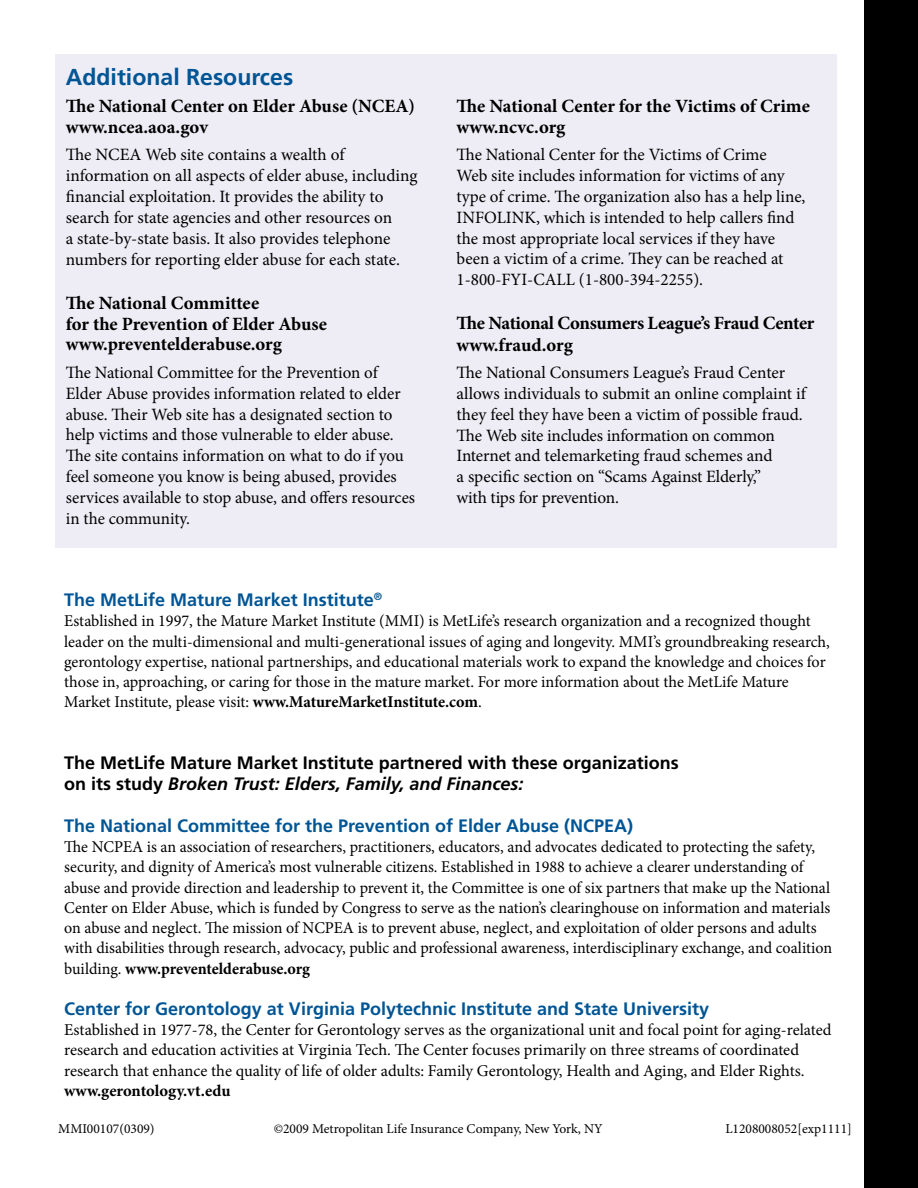
<style>
.page{position:relative;width:918px;height:1188px;background:#fff}
.page>*{position:absolute;margin:0;border:0;box-sizing:border-box;transform-origin:0 0}
.t1{font:700 23.1px "Frutiger";color:#005595}
.t2{font:700 18.75px/20.9px "Minion Pro";letter-spacing:-.005em;color:#000}
.t3{font:700 18px "Frutiger";color:#005595}
.t4{font:700 18px/21px "Frutiger";color:#000}
.t5{font:17.25px/20.9px "Minion Pro";letter-spacing:-.005em;color:#000}
.t6{font:16.5px/20.2px "Minion Pro";letter-spacing:-.005em;color:#000}
.t7{font:700 16.5px "Minion Pro";color:#000}
.t8{font:13.5px "Minion Pro";color:#000}
.s1{font-weight:700}
.s2{font-style:italic}
</style>
<div class="page">
<div style="left:864px;top:0;width:54px;height:1188px;background:#000"></div>
<div style="left:56px;top:54px;width:781px;height:494px;background:#eeedf5"></div>
<h1 class="t1" style="left:66px;top:63px;width:229px">Additional Resources</h1>
<p class="t2" style="left:66px;top:96px;width:351px">The National Center on Elder Abuse (NCEA) www.ncea.aoa.gov</p>
<p class="t5" style="left:66px;top:145px;width:353px">The NCEA Web site contains a wealth of information on all aspects of elder abuse, including financial exploitation. It provides the ability to search for state agencies and other resources on<br>a state-by-state basis. It also provides telephone numbers for reporting elder abuse for each state.</p>
<p class="t2" style="left:66px;top:292px;width:263px">The National Committee<br>for the Prevention of Elder Abuse www.preventelderabuse.org</p>
<p class="t5" style="left:66px;top:362px;width:351px">The National Committee for the Prevention of Elder Abuse provides information related to elder abuse. Their Web site has a designated section to help victims and those vulnerable to elder abuse.<br>The site contains information on what to do if you feel someone you know is being abused, provides services available to stop abuse, and offers resources in the community.</p>
<p class="t2" style="left:457px;top:95px;width:355px">The National Center for the Victims of Crime www.ncvc.org</p>
<p class="t5" style="left:457px;top:144px;width:350px">The National Center for the Victims of Crime<br>Web site includes information for victims of any type of crime. The organization also has a help line, INFOLINK, which is intended to help callers find the most appropriate local services if they have been a victim of a crime. They can be reached at 1-800-FYI-CALL (1-800-394-2255).</p>
<p class="t2" style="left:457px;top:311px;width:359px;line-height:22.5px">The National Consumers League’s Fraud Center www.fraud.org</p>
<p class="t5" style="left:457px;top:363px;width:351px">The National Consumers League’s Fraud Center allows individuals to submit an online complaint if they feel they have been a victim of possible fraud.<br>The Web site includes information on common Internet and telemarketing fraud schemes and<br>a specific section on “Scams Against Elderly,”<br>with tips for prevention.</p>
<p class="t3" style="left:64px;top:589px;width:320px">The MetLife Mature Market Institute<sup>®</sup></p>
<p class="t6" style="left:64px;top:611px;width:767px">Established in 1997, the Mature Market Institute (MMI) is MetLife’s research organization and a recognized thought leader on the multi-dimensional and multi-generational issues of aging and longevity. MMI’s groundbreaking research, gerontology expertise, national partnerships, and educational materials work to expand the knowledge and choices for those in, approaching, or caring for those in the mature market. For more information about the MetLife Mature Market Institute, please visit: <span class="s1">www.MatureMarketInstitute.com</span>.</p>
<p class="t4" style="left:64px;top:752px;width:616px">The MetLife Mature Market Institute partnered with these organizations on its study <span class="s2">Broken Trust: Elders, Family, and Finances:</span></p>
<p class="t3" style="left:64px;top:815px;width:570px">The National Committee for the Prevention of Elder Abuse (NCPEA)</p>
<p class="t6" style="left:64px;top:837px;width:769px">The NCPEA is an association of researchers, practitioners, educators, and advocates dedicated to protecting the safety, security, and dignity of America’s most vulnerable citizens. Established in 1988 to achieve a clearer understanding of abuse and provide direction and leadership to prevent it, the Committee is one of six partners that make up the National Center on Elder Abuse, which is funded by Congress to serve as the nation’s clearinghouse on information and materials on abuse and neglect. The mission of NCPEA is to prevent abuse, neglect, and exploitation of older persons and adults with disabilities through research, advocacy, public and professional awareness, interdisciplinary exchange, and coalition building. <span class="s1">www.preventelderabuse.org</span></p>
<p class="t3" style="left:64px;top:998px;width:647px">Center for Gerontology at Virginia Polytechnic Institute and State University</p>
<p class="t6" style="left:64px;top:1020px;width:769px">Established in 1977-78, the Center for Gerontology serves as the organizational unit and focal point for aging-related research and education activities at Virginia Tech. The Center focuses primarily on three streams of coordinated research that enhance the quality of life of older adults: Family Gerontology, Health and Aging, and Elder Rights.</p>
<p class="t7" style="left:64px;top:1079px;width:168px">www.gerontology.vt.edu</p>
<p class="t8" style="left:58px;top:1119px;width:98px">MMI00107(0309)</p>
<p class="t8" style="left:274px;top:1119px;width:330px">©2009 Metropolitan Life Insurance Company, New York, NY</p>
<p class="t8" style="left:725px;top:1119px;width:128px">L1208008052[exp1111]</p>
</div>
